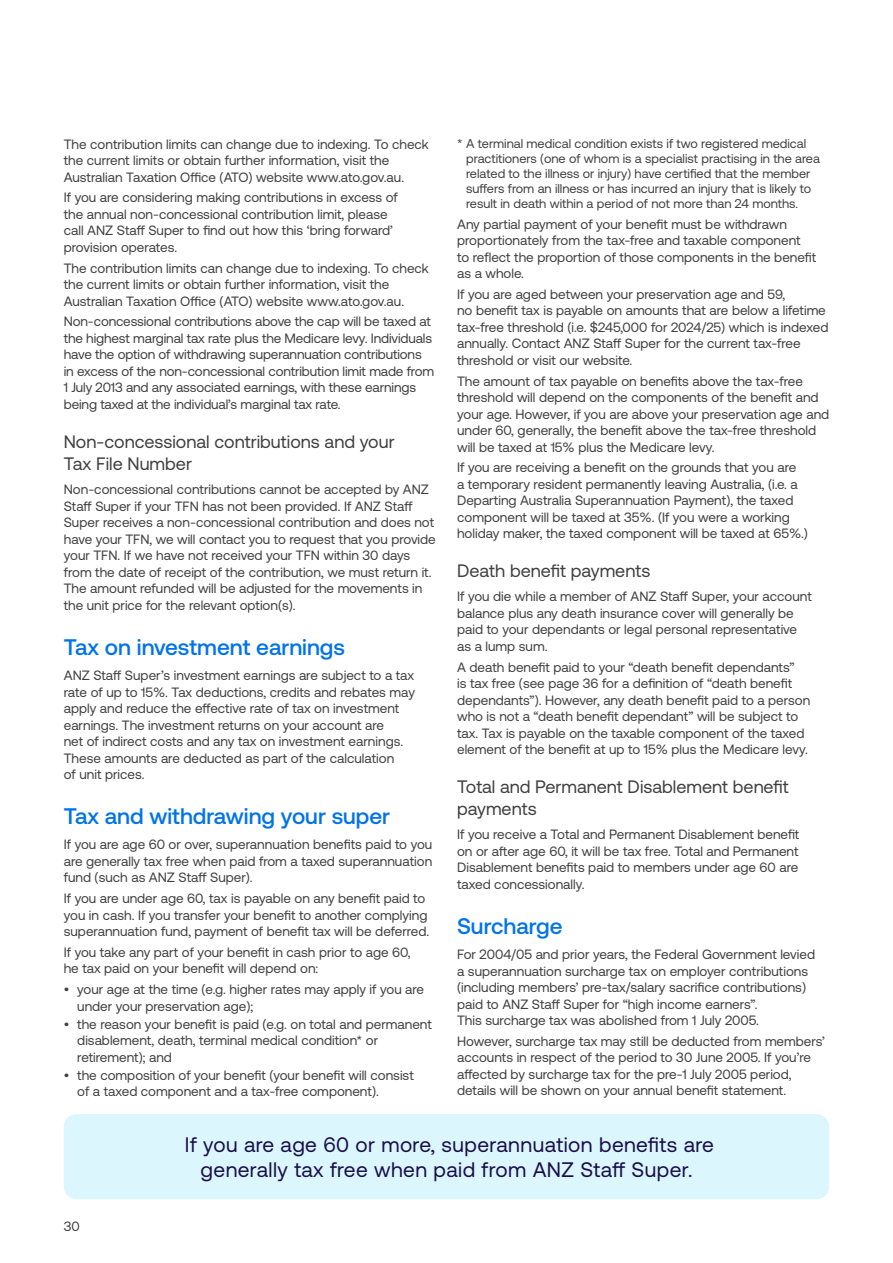
<style>
.page{position:relative;width:893px;height:1263px;background:#fff}
.page>*{position:absolute;margin:0;border:0;box-sizing:border-box;transform-origin:0 0}
.t1{font:500 22.5px "Aeonik";color:#0073ea}
.t2{font:21px/25.5px "Aeonik";letter-spacing:.02em;color:#190f4c;text-align:center}
.t3{font:18px/22.5px "Aeonik";color:#404040}
.t4{font:13.5px/16.5px "Aeonik";color:#404040}
.t5{font:12.75px/15px "Aeonik";color:#404040}
</style>
<div class="page">
<div style="left:64px;top:1114px;width:765px;height:85px;background:#dbf6fd;border-radius:13px"></div>
<p class="t5" style="left:466px;top:136px;width:355px;text-indent:-9px">* A terminal medical condition exists if two registered medical practitioners (one of whom is a specialist practising in the area related to the illness or injury) have certified that the member suffers from an illness or has incurred an injury that is likely to result in death within a period of not more than 24 months.</p>
<p class="t4" style="left:457px;top:216px;width:361px">Any partial payment of your benefit must be withdrawn proportionately from the tax-free and taxable component<br>to reflect the proportion of those components in the benefit as a whole.</p>
<p class="t4" style="left:457px;top:286px;width:373px">If you are aged between your preservation age and 59,<br>no benefit tax is payable on amounts that are below a lifetime tax-free threshold (i.e. $245,000 for 2024/25) which is indexed annually. Contact ANZ Staff Super for the current tax-free threshold or visit our website.</p>
<p class="t4" style="left:457px;top:373px;width:374px">The amount of tax payable on benefits above the tax-free threshold will depend on the components of the benefit and your age. However, if you are above your preservation age and under 60, generally, the benefit above the tax-free threshold will be taxed at 15% plus the Medicare levy.</p>
<p class="t4" style="left:457px;top:459px;width:352px">If you are receiving a benefit on the grounds that you are<br>a temporary resident permanently leaving Australia, (i.e. a Departing Australia Superannuation Payment), the taxed component will be taxed at 35%. (If you were a working holiday maker, the taxed component will be taxed at 65%.)</p>
<h3 class="t3" style="left:457px;top:560px;width:195px">Death benefit payments</h3>
<p class="t4" style="left:457px;top:588px;width:356px">If you die while a member of ANZ Staff Super, your account balance plus any death insurance cover will generally be paid to your dependants or legal personal representative as a lump sum.</p>
<p class="t4" style="left:457px;top:659px;width:355px">A death benefit paid to your “death benefit dependants”<br>is tax free (see page 36 for a definition of “death benefit dependants”). However, any death benefit paid to a person who is not a “death benefit dependant” will be subject to tax. Tax is payable on the taxable component of the taxed element of the benefit at up to 15% plus the Medicare levy.</p>
<h3 class="t3" style="left:457px;top:775px;width:333px">Total and Permanent Disablement benefit payments</h3>
<p class="t4" style="left:457px;top:826px;width:344px;text-align:justify">If you receive a Total and Permanent Disablement benefit on or after age 60, it will be tax free. Total and Permanent Disablement benefits paid to members under age 60 are taxed concessionally.</p>
<h1 class="t1" style="left:457px;top:914px;width:107px">Surcharge</h1>
<p class="t4" style="left:457px;top:946px;width:359px">For 2004/05 and prior years, the Federal Government levied a superannuation surcharge tax on employer contributions (including members’ pre-tax/salary sacrifice contributions) paid to ANZ Staff Super for “high income earners”.<br>This surcharge tax was abolished from 1 July 2005.</p>
<p class="t4" style="left:457px;top:1033px;width:369px">However, surcharge tax may still be deducted from members’ accounts in respect of the period to 30 June 2005. If you’re affected by surcharge tax for the pre-1 July 2005 period, details will be shown on your annual benefit statement.</p>
<h2 class="t2" style="left:185px;top:1132px;width:531px">If you are age 60 or more, superannuation benefits are generally tax free when paid from ANZ Staff Super.</h2>
<p class="t4" style="left:64px;top:136px;width:367px">The contribution limits can change due to indexing. To check the current limits or obtain further information, visit the<br>Australian Taxation Office (ATO) website www.ato.gov.au.</p>
<p class="t4" style="left:64px;top:189px;width:336px">If you are considering making contributions in excess of the annual non-concessional contribution limit, please call ANZ Staff Super to find out how this ‘bring forward’ provision operates.</p>
<p class="t4" style="left:64px;top:260px;width:367px">The contribution limits can change due to indexing. To check the current limits or obtain further information, visit the<br>Australian Taxation Office (ATO) website www.ato.gov.au.</p>
<p class="t4" style="left:64px;top:313px;width:372px">Non-concessional contributions above the cap will be taxed at the highest marginal tax rate plus the Medicare levy. Individuals have the option of withdrawing superannuation contributions in excess of the non-concessional contribution limit made from 1 July 2013 and any associated earnings, with these earnings being taxed at the individual’s marginal tax rate.</p>
<h3 class="t3" style="left:64px;top:430px;width:332px">Non-concessional contributions and your<br>Tax File Number</h3>
<p class="t4" style="left:64px;top:481px;width:374px">Non-concessional contributions cannot be accepted by ANZ Staff Super if your TFN has not been provided. If ANZ Staff Super receives a non-concessional contribution and does not have your TFN, we will contact you to request that you provide your TFN. If we have not received your TFN within 30 days from the date of receipt of the contribution, we must return it.<br>The amount refunded will be adjusted for the movements in the unit price for the relevant option(s).</p>
<h1 class="t1" style="left:64px;top:635px;width:283px">Tax on investment earnings</h1>
<p class="t4" style="left:64px;top:667px;width:353px">ANZ Staff Super’s investment earnings are subject to a tax rate of up to 15%. Tax deductions, credits and rebates may apply and reduce the effective rate of tax on investment earnings. The investment returns on your account are<br>net of indirect costs and any tax on investment earnings.<br>These amounts are deducted as part of the calculation<br>of unit prices.</p>
<h1 class="t1" style="left:64px;top:804px;width:328px">Tax and withdrawing your super</h1>
<p class="t4" style="left:64px;top:836px;width:370px;text-align:justify">If you are age 60 or over, superannuation benefits paid to you are generally tax free when paid from a taxed superannuation fund (such as ANZ Staff Super).</p>
<p class="t4" style="left:64px;top:890px;width:367px">If you are under age 60, tax is payable on any benefit paid to you in cash. If you transfer your benefit to another complying superannuation fund, payment of benefit tax will be deferred.</p>
<p class="t4" style="left:64px;top:944px;width:348px">If you take any part of your benefit in cash prior to age 60, he tax paid on your benefit will depend on:</p>
<p class="t4" style="left:77px;top:981px;width:348px;text-indent:-14px">• your age at the time (e.g. higher rates may apply if you are under your preservation age);</p>
<p class="t4" style="left:77px;top:1016px;width:356px;text-indent:-14px">• the reason your benefit is paid (e.g. on total and permanent disablement, death, terminal medical condition* or retirement); and</p>
<p class="t4" style="left:77px;top:1067px;width:338px;text-indent:-14px">• the composition of your benefit (your benefit will consist of a taxed component and a tax-free component).</p>
<p class="t4" style="left:64px;top:1218px;width:18px">30</p>
</div>
